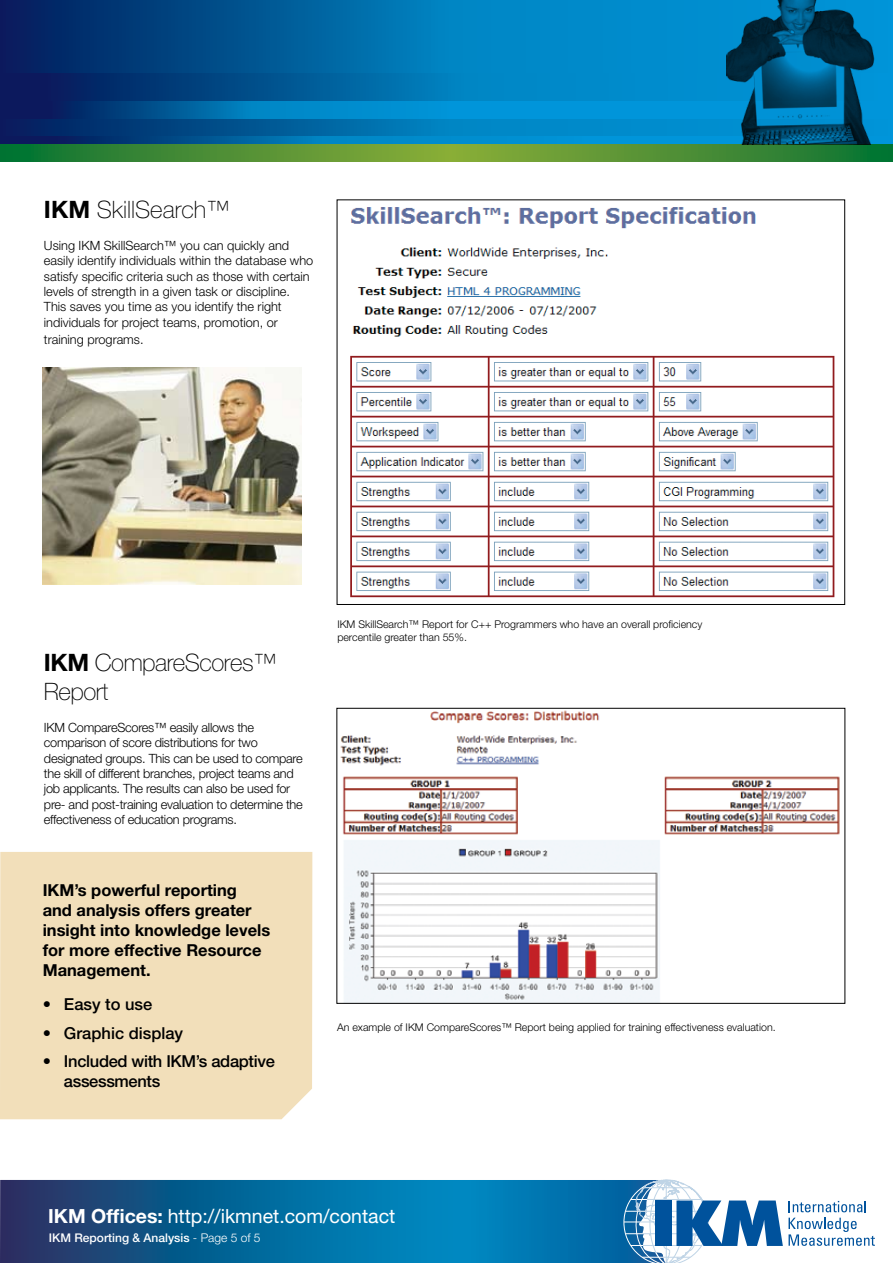
<style>
.page{position:relative;width:893px;height:1263px;background:#fff}
.page>*{position:absolute;margin:0;border:0;box-sizing:border-box;transform-origin:0 0}
.t1{font:100 24px/28.8px "Helvetica Neue";letter-spacing:-.02em;color:#000}
.t2{font:100 24px "Helvetica Neue";color:#000}
.t3{font:19.5px "Helvetica Neue";color:#fff}
.t4{font:700 16.5px/19.8px "Helvetica Neue";color:#000}
.t5{font:500 16.5px/19.8px "Helvetica Neue";letter-spacing:-.02em;color:#000}
.t6{font:500 16.5px "Helvetica Neue";color:#000}
.t7{font:300 12.75px/15.3px "Helvetica Neue";letter-spacing:-.02em;color:#000}
.t8{font:300 12.75px/15.3px "Helvetica Neue";color:#000}
.t9{font:500 12px "Helvetica Neue";color:#fff}
.t10{font:300 10.65px/12.8px "Helvetica Neue";color:#000}
.s1{font-weight:700}
.s2{font-weight:300}
</style>
<div class="page">
<svg style="left:0;top:1180px;width:622px;height:83px;background:#08669b"></svg>
<svg style="left:622px;top:1179px;width:253px;height:84px"></svg>
<svg style="left:0;top:0;width:893px;height:136px;background:#0067a5"></svg>
<svg style="left:0;top:73px;width:893px;height:29px;background:#0163a2"></svg>
<svg style="left:0;top:102px;width:893px;height:16px;background:#0177b9"></svg>
<svg style="left:0;top:136px;width:893px;height:8px;background:#016fb0"></svg>
<svg style="left:0;top:144px;width:893px;height:17px;background:#4b8f35"></svg>
<img style="left:726px;top:0;width:150px;height:144px">
<div style="left:0;top:852px;width:312px;height:267px;background:#f2dfba"></div>
<img style="left:350px;top:207px;width:485px;height:391px">
<img style="left:340px;top:710px;width:500px;height:291px">
<div style="left:337px;top:708px;width:508px;height:295px;border:1px solid #000"></div>
<img style="left:43px;top:367px;width:259px;height:217px">
<h1 class="t2" style="left:44px;top:196px;width:188px"><span class="s1">IKM</span> SkillSearch™</h1>
<p class="t8" style="left:44px;top:238px;width:271px">Using IKM SkillSearch™ you can quickly and easily identify individuals within the database who satisfy specific criteria such as those with certain levels of strength in a given task or discipline.<br>This saves you time as you identify the right individuals for project teams, promotion, or</p>
<p class="t8" style="left:44px;top:331px;width:101px">training programs.</p>
<h1 class="t1" style="left:44px;top:648px;width:234px"><span class="s1">IKM</span> CompareScores™<br>Report</h1>
<p class="t7" style="left:44px;top:719px;width:260px">IKM CompareScores™ easily allows the comparison of score distributions for two designated groups. This can be used to compare the skill of different branches, project teams and job applicants. The results can also be used for pre- and post-training evaluation to determine the effectiveness of education programs.</p>
<p class="t4" style="left:43px;top:880px;width:229px">IKM’s powerful reporting and analysis offers greater insight into knowledge levels for more effective Resource<br>Management.</p>
<p class="t6" style="left:43px;top:994px;width:111px">• Easy to use</p>
<p class="t6" style="left:43px;top:1023px;width:142px">• Graphic display</p>
<p class="t5" style="left:64px;top:1051px;width:212px;text-indent:-21px">• Included with IKM’s adaptive assessments</p>
<p class="t10" style="left:337px;top:618px;width:367px">IKM SkillSearch™ Report for C++ Programmers who have an overall proficiency percentile greater than 55%.</p>
<p class="t10" style="left:337px;top:1021px;width:440px">An example of IKM CompareScores™ Report being applied for training effectiveness evaluation.</p>
<h2 class="t3" style="left:48px;top:1204px;width:349px"><span class="s1">IKM Offices:</span> http://ikmnet.com/contact</h2>
<p class="t9" style="left:49px;top:1231px;width:213px">IKM Reporting &amp; Analysis <span class="s2">- Page 5 of 5</span></p>
</div>
